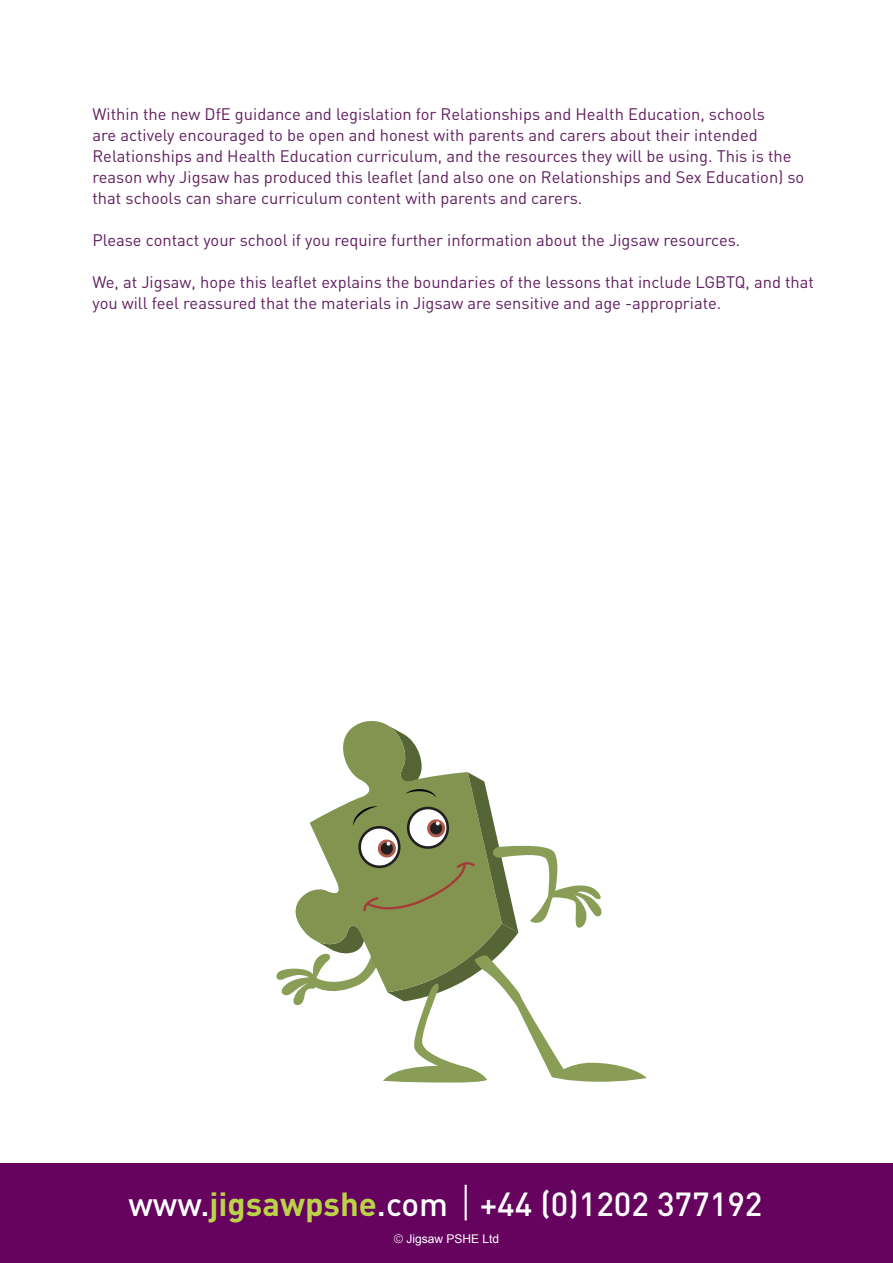
<style>
.page{position:relative;width:893px;height:1263px;background:#fff}
.page>*{position:absolute;margin:0;border:0;box-sizing:border-box;transform-origin:0 0}
.t1{font:500 33px "DIN";color:#fff}
.t2{font:16.5px/21px "DIN";color:#611e60}
.t3{font:12px "Arial";color:#fff}
.s1{font-weight:700;color:#bcd348}
.s2{font-weight:300}
</style>
<div class="page">
<div style="left:0;top:1163px;width:893px;height:100px;background:#65035f"></div>
<hr style="left:465px;top:1185px;width:2px;height:35px;background:#fff">
<svg style="left:276px;top:725px;width:371px;height:357px"></svg>
<p class="t2" style="left:92px;top:103px;width:713px">Within the new DfE guidance and legislation for Relationships and Health Education, schools<br>are actively encouraged to be open and honest with parents and carers about their intended Relationships and Health Education curriculum, and the resources they will be using. This is the reason why Jigsaw has produced this leaflet (and also one on Relationships and Sex Education) so that schools can share curriculum content with parents and carers.</p>
<p class="t2" style="left:92px;top:229px;width:649px">Please contact your school if you require further information about the Jigsaw resources.</p>
<p class="t2" style="left:92px;top:271px;width:723px">We, at Jigsaw, hope this leaflet explains the boundaries of the lessons that include LGBTQ, and that you will feel reassured that the materials in Jigsaw are sensitive and age -appropriate.</p>
<h1 class="t1" style="left:128px;top:1183px;width:636px">www.<span class="s1">jigsawpshe</span>.com +44 (0)1202 377192</h1>
<p class="t3" style="left:394px;top:1231px;width:107px"><span class="s2">©</span> Jigsaw PSHE Ltd</p>
</div>
